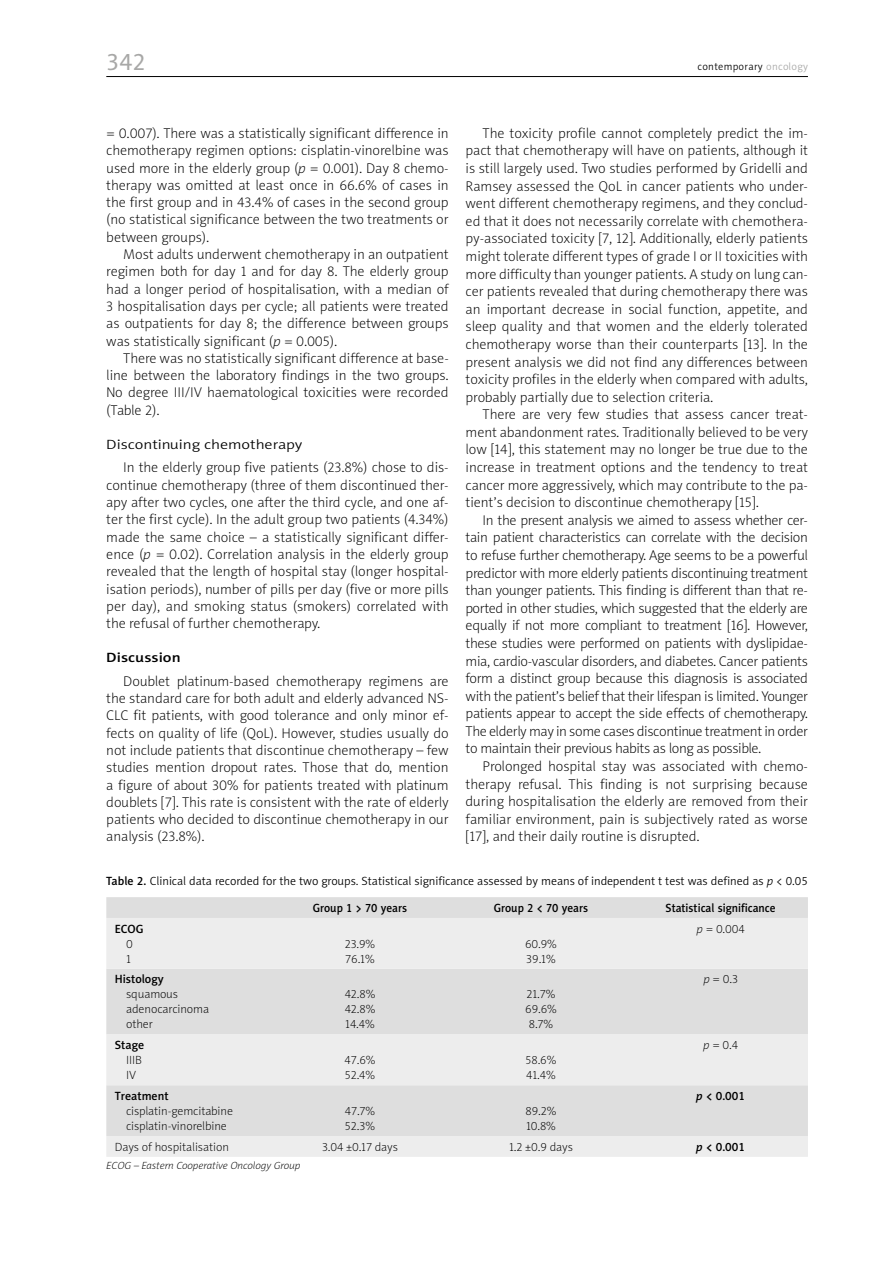
<style>
.page{position:relative;width:893px;height:1263px;background:#fff}
.page>*{position:absolute;margin:0;border:0;box-sizing:border-box;transform-origin:0 0}
.t1{font:24px "Naomi Sans EFN";color:#a8a8a7}
.t2{font:14.25px/17.5px "Naomi Sans EFN Thin";color:#000;text-align:justify}
.t3{font:13.5px "Naomi Sans EFN Light";color:#000;scale:1.2 1}
.t4{font:13.5px "Naomi Sans EFN Medium";color:#000;scale:1.2 1}
.t5{font:12px/15px "Naomi Sans EFN Thin";color:#000}
.t6{font:12px "Naomi Sans EFN Light";color:#000}
.t7{font:12px "Naomi Sans EFN Medium";color:#000;scale:.95 1}
.t8{font:12px "Naomi Sans EFN Medium";color:#000}
.t9{font:italic 10.5px "Naomi Sans EFN Thin";color:#000}
.t10{font:10.5px "Naomi Sans EFN Light";letter-spacing:.03em;color:#000}
.s1{color:#a8a8a7}
.s2{font-style:italic}
.s3{font-family:"Naomi Sans EFN Medium"}
</style>
<div class="page">
<hr style="left:106px;top:76px;width:702px;height:1px;background:#000">
<div style="left:106px;top:897px;width:702px;height:21px;background:#dedede"></div>
<svg style="left:106px;top:918px;width:702px;height:239px;background:#e5e5e5"></svg>
<h1 class="t1" style="left:106px;top:47px;width:41px">342</h1>
<p class="t10" style="left:697px;top:61px;width:112px">contemporary <span class="s1">oncology</span></p>
<p class="t2" style="left:106px;top:125px;width:344px">= 0.007). There was a statistically significant difference in chemotherapy regimen options: cisplatin-vinorelbine was used more in the elderly group (<span class="s2">p</span> = 0.001). Day 8 chemo&shy;therapy was omitted at least once in 66.6% of cases in the first group and in 43.4% of cases in the second group (no statistical significance between the two treatments or between groups).</p>
<p class="t2" style="left:106px;top:246px;width:344px;text-indent:17px">Most adults underwent chemotherapy in an outpatient regimen both for day 1 and for day 8. The elderly group had a longer period of hospitalisation, with a median of 3 hospitalisation days per cycle; all patients were treated as outpatients for day 8; the difference between groups was statistically significant (<span class="s2">p</span> = 0.005).</p>
<p class="t2" style="left:106px;top:350px;width:344px;text-indent:17px">There was no statistically significant difference at base&shy;line between the laboratory findings in the two groups.<br>No degree III/IV haematological toxicities were recorded (Table 2).</p>
<p class="t3" style="left:106px;top:436px;width:165px">Discontinuing chemotherapy</p>
<p class="t2" style="left:106px;top:459px;width:344px;text-indent:17px">In the elderly group five patients (23.8%) chose to dis&shy;continue chemotherapy (three of them discontinued ther&shy;apy after two cycles, one after the third cycle, and one af&shy;ter the first cycle). In the adult group two patients (4.34%) made the same choice – a statistically significant differ&shy;ence (<span class="s2">p</span> = 0.02). Correlation analysis in the elderly group revealed that the length of hospital stay (longer hospital&shy;isation periods), number of pills per day (five or more pills per day), and smoking status (smokers) correlated with the refusal of further chemotherapy.</p>
<p class="t4" style="left:106px;top:649px;width:64px">Discussion</p>
<p class="t2" style="left:106px;top:672px;width:344px;text-indent:17px">Doublet platinum-based chemotherapy regimens are the standard care for both adult and elderly advanced NS-CLC fit patients, with good tolerance and only minor ef&shy;fects on quality of life (QoL). However, studies usually do not include patients that discontinue chemotherapy – few studies mention dropout rates. Those that do, mention a figure of about 30% for patients treated with platinum doublets [7]. This rate is consistent with the rate of elderly patients who decided to discontinue chemotherapy in our analysis (23.8%).</p>
<p class="t2" style="left:466px;top:124px;width:344px;text-indent:17px">The toxicity profile cannot completely predict the im&shy;pact that chemotherapy will have on patients, although it is still largely used. Two studies performed by Gridelli and Ramsey assessed the QoL in cancer patients who under&shy;went different chemotherapy regimens, and they conclud&shy;ed that it does not necessarily correlate with chemothera&shy;py-associated toxicity [7, 12]. Additionally, elderly patients might tolerate different types of grade I or II toxicities with more difficulty than younger patients. A study on lung can&shy;cer patients revealed that during chemotherapy there was an important decrease in social function, appetite, and sleep quality and that women and the elderly tolerated chemotherapy worse than their counterparts [13]. In the present analysis we did not find any differences between toxicity profiles in the elderly when compared with adults, probably partially due to selection criteria.</p>
<p class="t2" style="left:466px;top:406px;width:344px;text-indent:17px">There are very few studies that assess cancer treat&shy;ment abandonment rates. Traditionally believed to be very low [14], this statement may no longer be true due to the increase in treatment options and the tendency to treat cancer more aggressively, which may contribute to the pa&shy;tient’s decision to discontinue chemotherapy [15].</p>
<p class="t2" style="left:466px;top:511px;width:344px;text-indent:17px">In the present analysis we aimed to assess whether cer&shy;tain patient characteristics can correlate with the decision to refuse further chemotherapy. Age seems to be a powerful predictor with more elderly patients discontinuing treatment than younger patients. This finding is different than that re&shy;ported in other studies, which suggested that the elderly are equally if not more compliant to treatment [16]. However, these studies were performed on patients with dyslipidae&shy;mia, cardio-vascular disorders, and diabetes. Cancer patients form a distinct group because this diagnosis is associated with the patient’s belief that their lifespan is limited. Younger patients appear to accept the side effects of chemotherapy.<br>The elderly may in some cases discontinue treatment in order to maintain their previous habits as long as possible.</p>
<p class="t2" style="left:466px;top:757px;width:344px;text-indent:17px">Prolonged hospital stay was associated with chemo&shy;therapy refusal. This finding is not surprising because during hospitalisation the elderly are removed from their familiar environment, pain is subjectively rated as worse [17], and their daily routine is disrupted.</p>
<p class="t6" style="left:106px;top:874px;width:703px"><span class="s3">Table 2.</span> Clinical data recorded for the two groups. Statistical significance assessed by means of independent t test was defined as <span class="s2">p</span> &lt; 0.05</p>
<p class="t7" style="left:313px;top:901px;width:101px">Group 1 &gt; 70 years</p>
<p class="t7" style="left:494px;top:901px;width:101px">Group 2 &lt; 70 years</p>
<p class="t7" style="left:665px;top:901px;width:117px">Statistical significance</p>
<p class="t8" style="left:115px;top:921px;width:30px">ECOG</p>
<p class="t5" style="left:126px;top:936px;width:8px">0<br>1</p>
<p class="t5" style="left:345px;top:936px;width:32px">23.9%<br>76.1%</p>
<p class="t5" style="left:525px;top:936px;width:33px">60.9%<br>39.1%</p>
<p class="t5" style="left:697px;top:921px;width:50px"><span class="s2">p</span> = 0.004</p>
<p class="t8" style="left:115px;top:972px;width:50px">Histology</p>
<p class="t5" style="left:126px;top:987px;width:85px">squamous adenocarcinoma other</p>
<p class="t5" style="left:345px;top:987px;width:32px;text-align:justify">42.8% 42.8% 14.4%</p>
<p class="t5" style="left:525px;top:987px;width:33px;text-align:center">21.7%<br>69.6%<br>8.7%</p>
<p class="t8" style="left:115px;top:1038px;width:31px">Stage</p>
<p class="t5" style="left:126px;top:1053px;width:17px">IIIB<br>IV</p>
<p class="t5" style="left:345px;top:1053px;width:32px">47.6%<br>52.4%</p>
<p class="t5" style="left:526px;top:1053px;width:32px">58.6%<br>41.4%</p>
<p class="t8" style="left:115px;top:1089px;width:55px">Treatment</p>
<p class="t5" style="left:126px;top:1103px;width:108px">cisplatin-gemcitabine cisplatin-vinorelbine</p>
<p class="t5" style="left:345px;top:1103px;width:32px">47.7%<br>52.3%</p>
<p class="t5" style="left:526px;top:1103px;width:32px">89.2%<br>10.8%</p>
<p class="t5" style="left:703px;top:972px;width:36px"><span class="s2">p</span> = 0.3</p>
<p class="t5" style="left:703px;top:1038px;width:36px"><span class="s2">p</span> = 0.4</p>
<p class="t8" style="left:696px;top:1089px;width:50px"><span class="s2">p</span> &lt; 0.001</p>
<p class="t5" style="left:115px;top:1139px;width:116px">Days of hospitalisation</p>
<p class="t5" style="left:322px;top:1139px;width:77px">3.04 ±0.17 days</p>
<p class="t5" style="left:509px;top:1139px;width:65px">1.2 ±0.9 days</p>
<p class="t8" style="left:696px;top:1139px;width:50px"><span class="s2">p</span> &lt; 0.001</p>
<p class="t9" style="left:106px;top:1159px;width:195px">ECOG – Eastern Cooperative Oncology Group</p>
</div>
